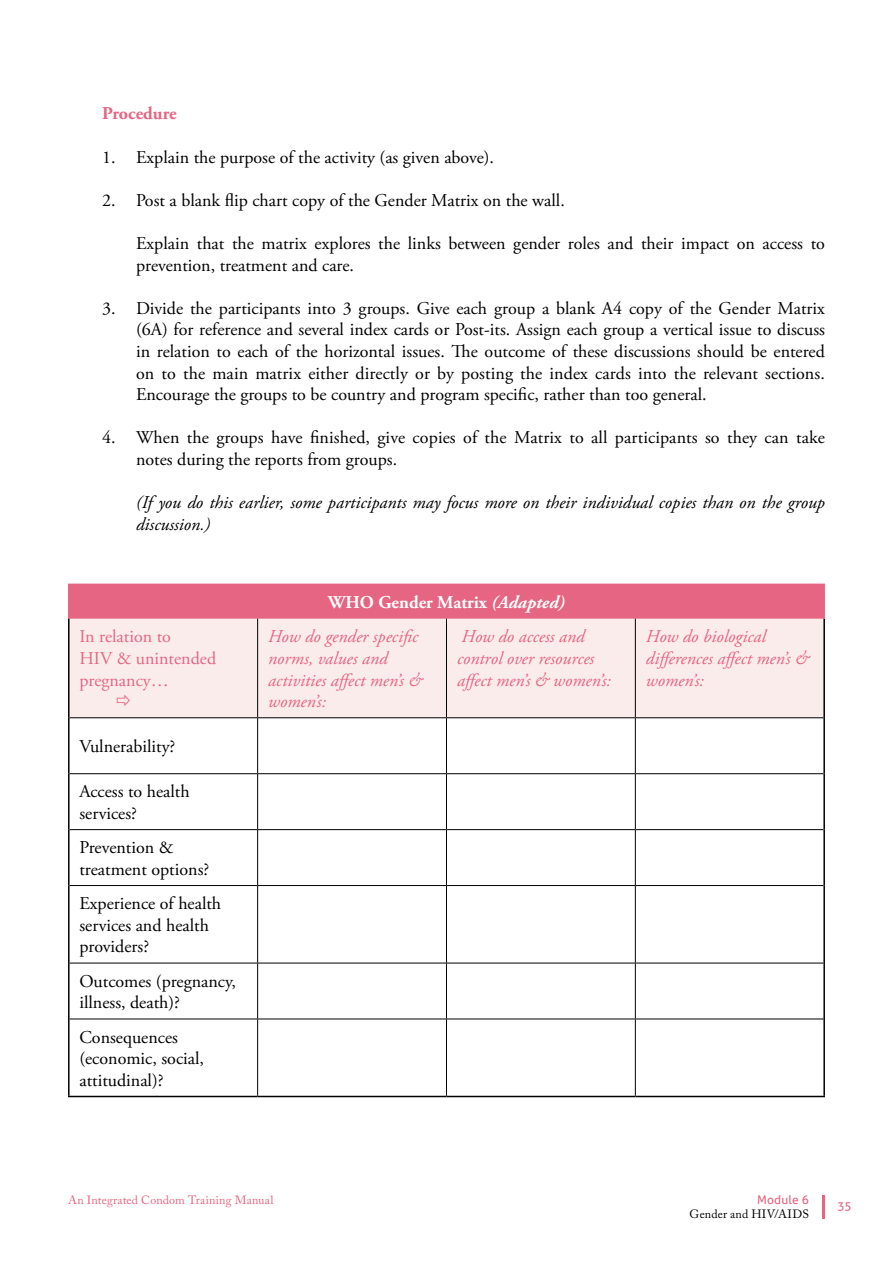
<style>
.page{position:relative;width:893px;height:1263px;background:#fff}
.page>*{position:absolute;margin:0;border:0;box-sizing:border-box;transform-origin:0 0}
.t1{font:18px/21.6px "Adobe Garamond Pro";color:#000}
.t2{font:italic 18px/21.6px "Adobe Garamond Pro";color:#e56582}
.t3{font:italic 18px/21.6px "Adobe Garamond Pro";color:#000}
.t4{font:18px/21.6px "Adobe Garamond Pro";color:#e56582}
.t5{font:700 18px "Adobe Garamond Pro";color:#fff}
.t6{font:700 18px "Adobe Garamond Pro";color:#e56582}
.t7{font:12px "Adobe Caslon Pro";letter-spacing:.02em;color:#e56582}
.t8{font:12px "Adobe Caslon Pro";letter-spacing:.015em;color:#000}
.t9{font:12px "Aller";letter-spacing:.015em;color:#e56582}
.s1{font-style:italic}
</style>
<div class="page">
<hr style="left:822px;top:1195px;width:3px;height:23px;background:#e56582">
<div style="left:69px;top:584px;width:755px;height:35px;background:#e56582"></div>
<div style="left:70px;top:619px;width:753px;height:98px;background:#fbecec"></div>
<hr style="left:68px;top:619px;width:2px;height:99px;background:#000">
<hr style="left:823px;top:619px;width:2px;height:99px;background:#000">
<hr style="left:68px;top:718px;width:2px;height:56px;background:#000">
<hr style="left:823px;top:718px;width:2px;height:56px;background:#000">
<hr style="left:68px;top:774px;width:2px;height:56px;background:#000">
<hr style="left:823px;top:774px;width:2px;height:56px;background:#000">
<hr style="left:68px;top:830px;width:2px;height:55px;background:#000">
<hr style="left:823px;top:830px;width:2px;height:55px;background:#000">
<hr style="left:68px;top:885px;width:2px;height:78px;background:#000">
<hr style="left:823px;top:885px;width:2px;height:78px;background:#000">
<hr style="left:68px;top:963px;width:2px;height:56px;background:#000">
<hr style="left:823px;top:963px;width:2px;height:56px;background:#000">
<hr style="left:68px;top:1019px;width:2px;height:77px;background:#000">
<hr style="left:823px;top:1019px;width:2px;height:77px;background:#000">
<hr style="left:68px;top:1096px;width:190px;height:1px;background:#000">
<hr style="left:258px;top:1096px;width:188px;height:1px;background:#000">
<hr style="left:446px;top:1096px;width:189px;height:1px;background:#000">
<hr style="left:635px;top:1096px;width:190px;height:1px;background:#000">
<hr style="left:257px;top:619px;width:1px;height:98px;background:#000">
<hr style="left:446px;top:619px;width:1px;height:98px;background:#000">
<hr style="left:635px;top:619px;width:1px;height:98px;background:#000">
<hr style="left:70px;top:717px;width:188px;height:1px;background:#000">
<hr style="left:258px;top:717px;width:188px;height:1px;background:#000">
<hr style="left:257px;top:718px;width:1px;height:55px;background:#000">
<hr style="left:446px;top:717px;width:189px;height:1px;background:#000">
<hr style="left:446px;top:718px;width:1px;height:55px;background:#000">
<hr style="left:635px;top:717px;width:188px;height:1px;background:#000">
<hr style="left:635px;top:718px;width:1px;height:55px;background:#000">
<hr style="left:70px;top:773px;width:188px;height:1px;background:#000">
<hr style="left:258px;top:773px;width:188px;height:1px;background:#000">
<hr style="left:257px;top:774px;width:1px;height:55px;background:#000">
<hr style="left:446px;top:773px;width:189px;height:1px;background:#000">
<hr style="left:446px;top:774px;width:1px;height:55px;background:#000">
<hr style="left:635px;top:773px;width:188px;height:1px;background:#000">
<hr style="left:635px;top:774px;width:1px;height:55px;background:#000">
<hr style="left:70px;top:829px;width:188px;height:1px;background:#000">
<hr style="left:258px;top:829px;width:188px;height:1px;background:#000">
<hr style="left:257px;top:830px;width:1px;height:55px;background:#000">
<hr style="left:446px;top:829px;width:189px;height:1px;background:#000">
<hr style="left:446px;top:830px;width:1px;height:55px;background:#000">
<hr style="left:635px;top:829px;width:188px;height:1px;background:#000">
<hr style="left:635px;top:830px;width:1px;height:55px;background:#000">
<hr style="left:70px;top:885px;width:188px;height:1px;background:#000">
<hr style="left:258px;top:885px;width:188px;height:1px;background:#000">
<hr style="left:257px;top:886px;width:1px;height:77px;background:#000">
<hr style="left:446px;top:885px;width:189px;height:1px;background:#000">
<hr style="left:446px;top:886px;width:1px;height:77px;background:#000">
<hr style="left:635px;top:885px;width:188px;height:1px;background:#000">
<hr style="left:635px;top:886px;width:1px;height:77px;background:#000">
<hr style="left:70px;top:963px;width:188px;height:1px;background:#000">
<hr style="left:258px;top:963px;width:188px;height:1px;background:#000">
<hr style="left:257px;top:963px;width:1px;height:55px;background:#000">
<hr style="left:446px;top:963px;width:189px;height:1px;background:#000">
<hr style="left:446px;top:963px;width:1px;height:55px;background:#000">
<hr style="left:635px;top:963px;width:188px;height:1px;background:#000">
<hr style="left:635px;top:963px;width:1px;height:55px;background:#000">
<hr style="left:70px;top:1018px;width:188px;height:1px;background:#000">
<hr style="left:258px;top:1018px;width:188px;height:1px;background:#000">
<hr style="left:257px;top:1019px;width:1px;height:77px;background:#000">
<hr style="left:446px;top:1018px;width:189px;height:1px;background:#000">
<hr style="left:446px;top:1019px;width:1px;height:77px;background:#000">
<hr style="left:635px;top:1018px;width:188px;height:1px;background:#000">
<hr style="left:635px;top:1019px;width:1px;height:77px;background:#000">
<hr style="left:68px;top:585px;width:2px;height:34px;background:#e56582">
<hr style="left:68px;top:584px;width:190px;height:1px;background:#e56582">
<hr style="left:635px;top:584px;width:190px;height:1px;background:#e56582">
<hr style="left:823px;top:585px;width:2px;height:34px;background:#e56582">
<svg style="left:117px;top:695px;width:13px;height:11px"></svg>
<p class="t6" style="left:102px;top:103px;width:76px">Procedure</p>
<p class="t1" style="left:102px;top:147px;width:394px">1. Explain the purpose of the activity (as given above).</p>
<p class="t1" style="left:102px;top:190px;width:464px">2. Post a blank flip chart copy of the Gender Matrix on the wall.</p>
<p class="t1" style="left:136px;top:233px;width:690px">Explain that the matrix explores the links between gender roles and their impact on access to prevention, treatment and care.</p>
<p class="t1" style="left:136px;top:298px;width:690px;text-align:justify;text-indent:-34px">3. Divide the participants into 3 groups. Give each group a blank A4 copy of the Gender Matrix (6A) for reference and several index cards or Post-its. Assign each group a vertical issue to discuss in relation to each of the horizontal issues. The outcome of these discussions should be entered on to the main matrix either directly or by posting the index cards into the relevant sections.<br>Encourage the groups to be country and program specific, rather than too general.</p>
<p class="t1" style="left:136px;top:427px;width:690px;text-indent:-34px">4. When the groups have finished, give copies of the Matrix to all participants so they can take notes during the reports from groups.</p>
<p class="t3" style="left:136px;top:492px;width:690px">(If you do this earlier, some participants may focus more on their individual copies than on the group discussion.)</p>
<p class="t5" style="left:328px;top:592px;width:238px">WHO Gender Matrix <span class="s1">(Adapted)</span></p>
<p class="t4" style="left:79px;top:626px;width:138px">In relation to<br>HIV &amp; unintended pregnancy…</p>
<p class="t2" style="left:268px;top:626px;width:156px">How do gender specific norms, values and activities affect men’s &amp; women’s:</p>
<p class="t2" style="left:457px;top:626px;width:155px">How do access and control over resources affect men’s &amp; women’s:</p>
<p class="t2" style="left:646px;top:626px;width:164px">How do biological differences affect men’s &amp; women’s:</p>
<p class="t1" style="left:79px;top:736px;width:97px">Vulnerability?</p>
<p class="t1" style="left:79px;top:781px;width:112px">Access to health services?</p>
<p class="t1" style="left:79px;top:837px;width:131px">Prevention &amp; treatment options?</p>
<p class="t1" style="left:79px;top:893px;width:143px">Experience of health services and health providers?</p>
<p class="t1" style="left:79px;top:971px;width:158px">Outcomes (pregnancy, illness, death)?</p>
<p class="t1" style="left:79px;top:1027px;width:126px">Consequences (economic, social, attitudinal)?</p>
<p class="t7" style="left:68px;top:1192px;width:207px">An Integrated Condom Training Manual</p>
<p class="t9" style="left:757px;top:1192px;width:53px">Module 6</p>
<p class="t8" style="left:690px;top:1207px;width:121px">Gender and HIV/AIDS</p>
<p class="t9" style="left:837px;top:1198px;width:16px">35</p>
</div>
